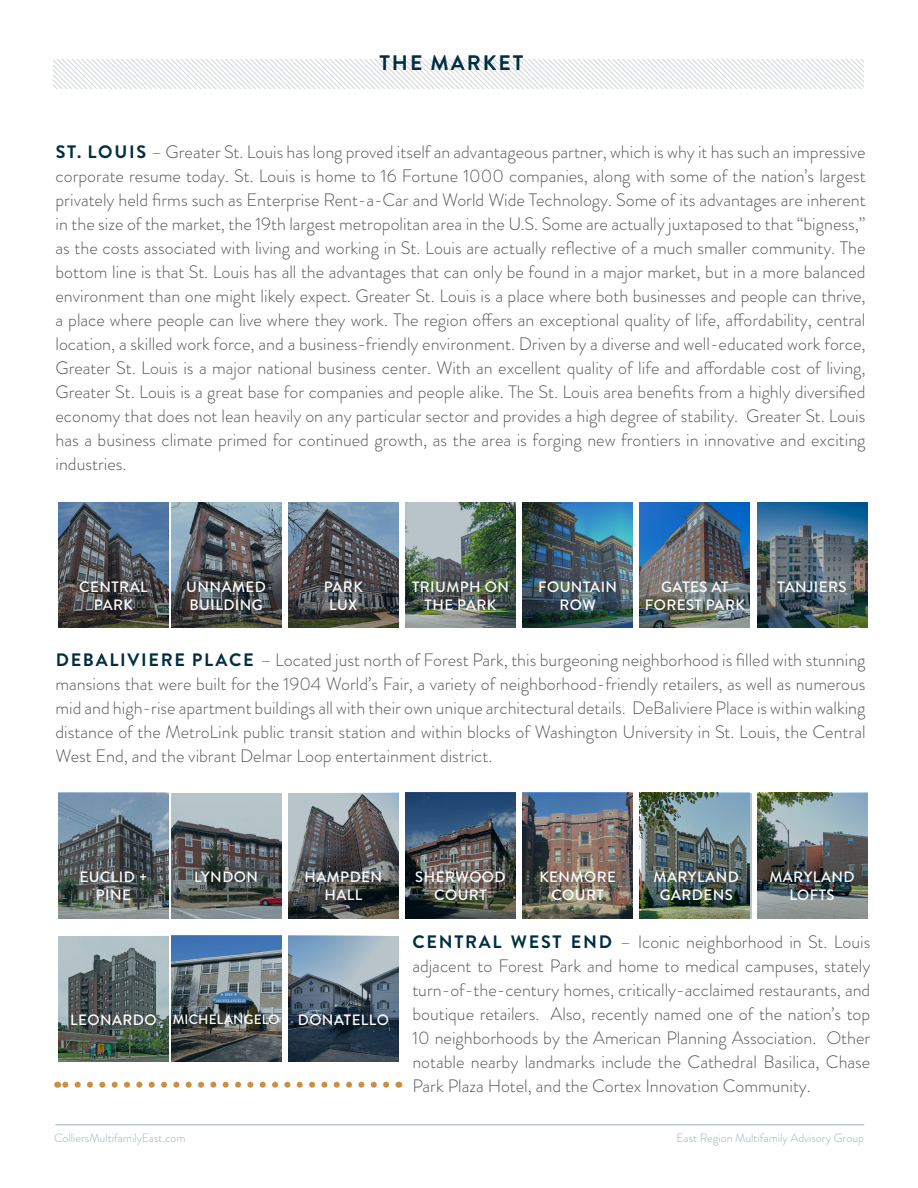
<style>
.page{position:relative;width:918px;height:1188px;background:#fff}
.page>*{position:absolute;margin:0;border:0;box-sizing:border-box;transform-origin:0 0}
.t1{font:700 21px "Brandon Grotesque";letter-spacing:.095em;color:#002e43}
.t2{font:300 18px/24px "Brandon Grotesque";color:#57585a;text-align:justify}
.t3{font:500 15px/18px "Brandon Grotesque";letter-spacing:.03em;color:#fff;text-align:center}
.t4{font:500 13.5px "Brandon Grotesque";letter-spacing:.01em;color:#fff}
.t5{font:300 12px "Brandon Grotesque";color:#9cb1b6}
.s1{font-weight:700;color:#002e43}
</style>
<div class="page">
<svg style="left:54px;top:60px;width:810px;height:29px"></svg>
<svg style="left:57px;top:1082px;width:329px;height:6px"></svg>
<hr style="left:55px;top:1124px;width:809px;height:1px;background:#9cb1b6">
<svg style="left:58px;top:502px;width:110px;height:126px;background:#4d5864"></svg>
<svg style="left:58px;top:793px;width:110px;height:125px;background:#616f77"></svg>
<svg style="left:58px;top:936px;width:110px;height:125px;background:#687673"></svg>
<svg style="left:288px;top:936px;width:110px;height:125px;background:#586b7c"></svg>
<svg style="left:171px;top:936px;width:110px;height:125px;background:#586874"></svg>
<svg style="left:171px;top:793px;width:110px;height:125px;background:#71787a"></svg>
<svg style="left:288px;top:793px;width:110px;height:125px;background:#646769"></svg>
<img style="left:406px;top:793px;width:110px;height:125px">
<img style="left:523px;top:793px;width:110px;height:125px">
<img style="left:641px;top:793px;width:110px;height:125px">
<img style="left:757px;top:793px;width:110px;height:125px">
<svg style="left:171px;top:502px;width:110px;height:126px;background:#5b6267"></svg>
<svg style="left:288px;top:502px;width:110px;height:126px;background:#575f66"></svg>
<img style="left:406px;top:502px;width:110px;height:126px">
<img style="left:523px;top:502px;width:110px;height:126px">
<img style="left:640px;top:502px;width:110px;height:126px">
<img style="left:757px;top:502px;width:110px;height:126px">
<p class="t1" style="left:379px;top:48px;width:145px">THE MARKET</p>
<p class="t2" style="left:56px;top:139px;width:812px"><span class="s1">ST. LOUIS</span> – Greater St. Louis has long proved itself an advantageous partner, which is why it has such an impressive corporate resume today. St. Louis is home to 16 Fortune 1000 companies, along with some of the nation’s largest privately held firms such as Enterprise Rent-a-Car and World Wide Technology. Some of its advantages are inherent in the size of the market, the 19th largest metropolitan area in the U.S. Some are actually juxtaposed to that “bigness,” as the costs associated with living and working in St. Louis are actually reflective of a much smaller community. The bottom line is that St. Louis has all the advantages that can only be found in a major market, but in a more balanced environment than one might likely expect. Greater St. Louis is a place where both businesses and people can thrive, a place where people can live where they work. The region offers an exceptional quality of life, affordability, central location, a skilled work force, and a business-friendly environment. Driven by a diverse and well-educated work force, Greater St. Louis is a major national business center. With an excellent quality of life and affordable cost of living, Greater St. Louis is a great base for companies and people alike. The St. Louis area benefits from a highly diversified economy that does not lean heavily on any particular sector and provides a high degree of stability. Greater St. Louis has a business climate primed for continued growth, as the area is forging new frontiers in innovative and exciting industries.</p>
<p class="t3" style="left:79px;top:578px;width:70px">CENTRAL<br>PARK</p>
<p class="t3" style="left:186px;top:578px;width:81px;text-align:left">UNNAMED<br>BUILDING</p>
<p class="t3" style="left:324px;top:578px;width:41px">PARK</p>
<p class="t3" style="left:329px;top:596px;width:30px">LUX</p>
<p class="t3" style="left:412px;top:578px;width:98px">TRIUMPH ON<br>THE PARK</p>
<p class="t3" style="left:538px;top:578px;width:81px">FOUNTAIN</p>
<p class="t3" style="left:559px;top:596px;width:38px">ROW</p>
<p class="t3" style="left:645px;top:578px;width:102px">GATES AT<br>FOREST PARK</p>
<p class="t3" style="left:778px;top:578px;width:70px">TANJIERS</p>
<p class="t2" style="left:56px;top:648px;width:812px"><span class="s1">DEBALIVIERE PLACE</span> – Located just north of Forest Park, this burgeoning neighborhood is filled with stunning mansions that were built for the 1904 World’s Fair, a variety of neighborhood-friendly retailers, as well as numerous mid and high-rise apartment buildings all with their own unique architectural details. DeBaliviere Place is within walking distance of the MetroLink public transit station and within blocks of Washington University in St. Louis, the Central West End, and the vibrant Delmar Loop entertainment district.</p>
<p class="t3" style="left:80px;top:868px;width:69px">EUCLID +<br>PINE</p>
<p class="t3" style="left:194px;top:868px;width:66px">LYNDON</p>
<p class="t3" style="left:304px;top:868px;width:79px">HAMPDEN<br>HALL</p>
<p class="t3" style="left:415px;top:868px;width:92px">SHERWOOD</p>
<p class="t3" style="left:434px;top:886px;width:54px">COURT</p>
<p class="t3" style="left:539px;top:868px;width:78px">KENMORE<br>COURT</p>
<p class="t3" style="left:654px;top:868px;width:87px">MARYLAND<br>GARDENS</p>
<p class="t3" style="left:769px;top:868px;width:87px">MARYLAND<br>LOFTS</p>
<p class="t3" style="left:70px;top:1011px;width:88px">LEONARDO</p>
<p class="t4" style="left:173px;top:1010px;width:108px">MICHELANGELO</p>
<p class="t3" style="left:298px;top:1011px;width:93px">DONATELLO</p>
<p class="t2" style="left:412px;top:930px;width:460px"><span class="s1">CENTRAL WEST END</span> – Iconic neighborhood in St. Louis adjacent to Forest Park and home to medical campuses, stately turn-of-the-century homes, critically-acclaimed restaurants, and boutique retailers. Also, recently named one of the nation’s top 10 neighborhoods by the American Planning Association. Other notable nearby landmarks include the Cathedral Basilica, Chase Park Plaza Hotel, and the Cortex Innovation Community.</p>
<p class="t5" style="left:54px;top:1130px;width:133px">ColliersMultifamilyEast.com</p>
<p class="t5" style="left:677px;top:1130px;width:189px">East Region Multifamily Advisory Group</p>
</div>
